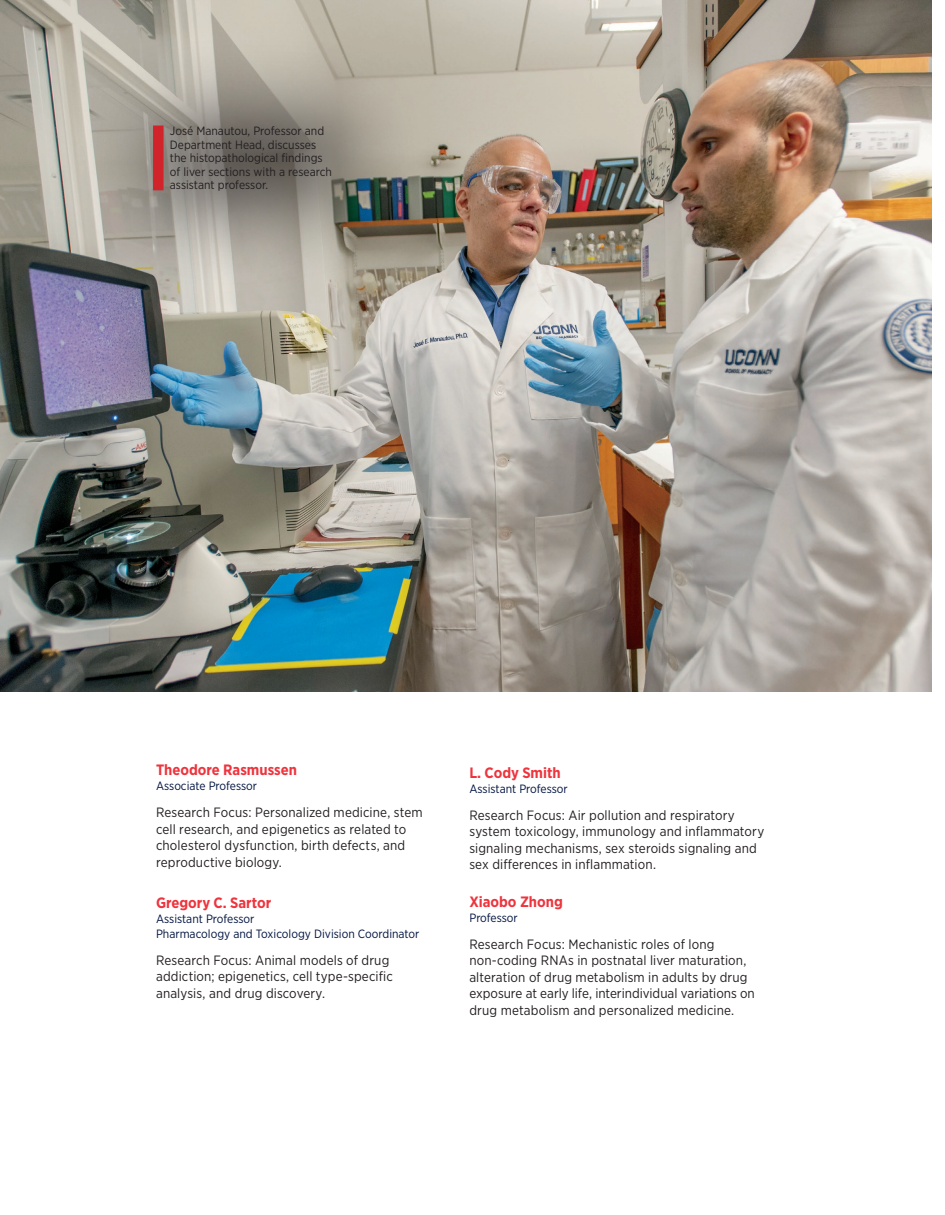
<style>
.page{position:relative;width:945px;height:1215px;background:#fff}
.page>*{position:absolute;margin:0;border:0;box-sizing:border-box;transform-origin:0 0}
.professor{font:700 15px "Gotham Narrow";color:#ee343d}
.professor-2{font:13.5px/16.5px "Gotham Narrow";letter-spacing:.01em;color:#231f20}
.Heading_1{font:12px/13.5px "Gotham Narrow";color:#231f20}
.professor-3{font:12px/15px "Gotham Narrow";color:#001340}
</style>
<div class="page">
<img style="left:0;top:0;width:932px;height:691px">
<div style="left:81px;top:37px;width:346px;height:252px;background:#231f20;opacity:.65"></div>
<div style="left:153px;top:126px;width:11px;height:64px;background:#d1232a"></div>
<p class="Heading_1" style="left:170px;top:124px;width:163px">José Manautou, Professor and<br>Department Head, discusses the histopathological findings of liver sections with a research assistant professor.</p>
<p class="professor" style="left:156px;top:760px;width:142px">Theodore Rasmussen</p>
<p class="professor-3" style="left:156px;top:778px;width:103px">Associate Professor</p>
<p class="professor-2" style="left:156px;top:804px;width:268px">Research Focus: Personalized medicine, stem cell research, and epigenetics as related to cholesterol dysfunction, birth defects, and reproductive biology.</p>
<p class="professor" style="left:156px;top:893px;width:117px">Gregory C. Sartor</p>
<p class="professor-3" style="left:156px;top:911px;width:265px">Assistant Professor<br>Pharmacology and Toxicology Division Coordinator</p>
<p class="professor-2" style="left:156px;top:952px;width:238px">Research Focus: Animal models of drug addiction; epigenetics, cell type-specific analysis, and drug discovery.</p>
<p class="professor" style="left:469px;top:763px;width:93px">L. Cody Smith</p>
<p class="professor-3" style="left:469px;top:781px;width:100px">Assistant Professor</p>
<p class="professor-2" style="left:469px;top:806px;width:296px">Research Focus: Air pollution and respiratory system toxicology, immunology and inflammatory signaling mechanisms, sex steroids signaling and sex differences in inflammation.</p>
<p class="professor" style="left:469px;top:892px;width:95px">Xiaobo Zhong</p>
<p class="professor-3" style="left:469px;top:910px;width:50px">Professor</p>
<p class="professor-2" style="left:469px;top:935px;width:287px">Research Focus: Mechanistic roles of long non-coding RNAs in postnatal liver maturation, alteration of drug metabolism in adults by drug exposure at early life, interindividual variations on drug metabolism and personalized medicine.</p>
</div>
